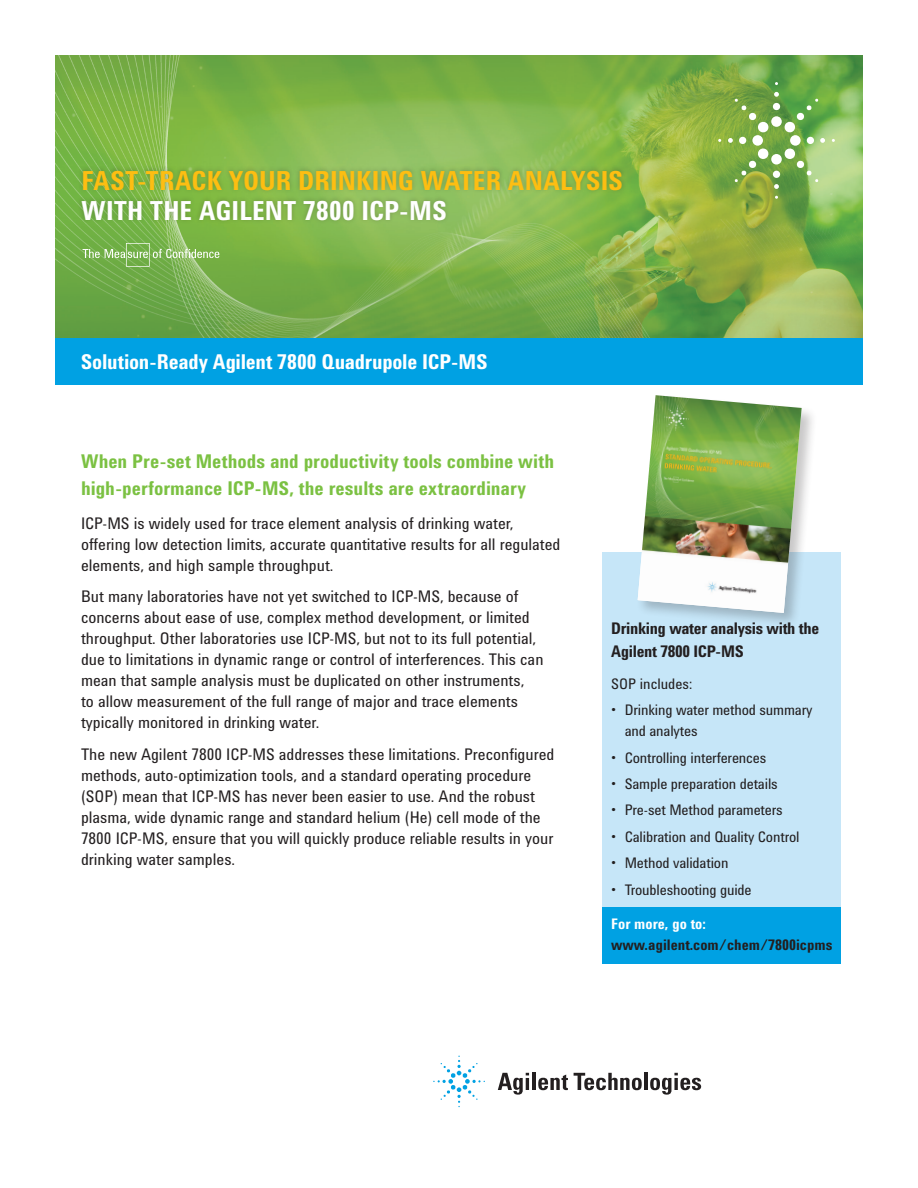
<style>
.page{position:relative;width:918px;height:1188px;background:#fff}
.page>*{position:absolute;margin:0;border:0;box-sizing:border-box;transform-origin:0 0}
.t1{font:700 27px "Agilent Condensed CFF";color:#fdbe12}
.t2{font:700 27px "Agilent Condensed CFF";letter-spacing:.015em;color:#fff}
.t3{font:700 21px "Agilent Condensed CFF";letter-spacing:-.01em;color:#fff}
.t4{font:700 19.5px/27px "Agilent Condensed CFF";color:#7bc142}
.t5{font:16.5px/21px "Agilent Condensed CFF";color:#231f20}
.t6{font:700 16.5px/22.5px "Agilent Condensed CFF";letter-spacing:-.02em;color:#231f20}
.t7{font:15px/21px "Agilent Condensed CFF";letter-spacing:-.01em;color:#231f20}
.t8{font:700 15px "Agilent Condensed CFF";color:#231f20}
.t9{font:700 15px "Agilent Condensed CFF";color:#fff}
</style>
<div class="page">
<img style="left:55px;top:55px;width:808px;height:284px">
<div style="left:603px;top:552px;width:238px;height:356px;background:#c6e6f8"></div>
<div style="left:603px;top:908px;width:238px;height:56px;background:#00a1e3"></div>
<div style="left:77px;top:165px;width:550px;height:60px;background:#231f20;opacity:.25"></div>
<div style="left:55px;top:339px;width:808px;height:46px;background:#00a1e3"></div>
<div style="left:636px;top:394px;width:181px;height:235px;background:#231f20;opacity:.25"></div>
<img style="left:638px;top:395px;width:164px;height:218px">
<svg style="left:728px;top:92px;width:97px;height:97px;background:#87b460"></svg>
<svg style="left:498px;top:1073px;width:31px;height:22px"></svg>
<hr style="left:532px;top:1073px;width:4px;height:17px;background:#231f20">
<svg style="left:538px;top:1075px;width:30px;height:15px"></svg>
<svg style="left:574px;top:1073px;width:68px;height:17px"></svg>
<hr style="left:644px;top:1073px;width:4px;height:17px;background:#231f20">
<svg style="left:650px;top:1073px;width:51px;height:22px"></svg>
<svg style="left:433px;top:1056px;width:52px;height:51px"></svg>
<svg style="left:83px;top:243px;width:136px;height:24px;background:#89bc64"></svg>
<h1 class="t1" style="left:81px;top:160px;width:543px">FAST-TRACK YOUR DRINKING WATER ANALYSIS</h1>
<h1 class="t2" style="left:81px;top:190px;width:367px">WITH THE AGILENT 7800 ICP-MS</h1>
<p class="t3" style="left:81px;top:346px;width:409px">Solution-Ready Agilent 7800 Quadrupole ICP-MS</p>
<p class="t4" style="left:81px;top:447px;width:475px">When Pre-set Methods and productivity tools combine with high-performance ICP-MS, the results are extraordinary</p>
<p class="t5" style="left:81px;top:512px;width:481px">ICP-MS is widely used for trace element analysis of drinking water, offering low detection limits, accurate quantitative results for all regulated elements, and high sample throughput.</p>
<p class="t5" style="left:81px;top:586px;width:464px">But many laboratories have not yet switched to ICP-MS, because of concerns about ease of use, complex method development, or limited throughput. Other laboratories use ICP-MS, but not to its full potential, due to limitations in dynamic range or control of interferences. This can mean that sample analysis must be duplicated on other instruments,<br>to allow measurement of the full range of major and trace elements typically monitored in drinking water.</p>
<p class="t5" style="left:81px;top:743px;width:475px">The new Agilent 7800 ICP-MS addresses these limitations. Preconfigured methods, auto-optimization tools, and a standard operating procedure (SOP) mean that ICP-MS has never been easier to use. And the robust plasma, wide dynamic range and standard helium (He) cell mode of the 7800 ICP-MS, ensure that you will quickly produce reliable results in your drinking water samples.</p>
<p class="t6" style="left:611px;top:617px;width:210px">Drinking water analysis with the<br>Agilent 7800 ICP-MS</p>
<p class="t7" style="left:611px;top:672px;width:83px">SOP includes:</p>
<p class="t7" style="left:625px;top:699px;width:189px;text-indent:-14px">• Drinking water method summary and analytes</p>
<p class="t7" style="left:611px;top:746px;width:157px">• Controlling interferences</p>
<p class="t7" style="left:611px;top:773px;width:168px">• Sample preparation details</p>
<p class="t7" style="left:611px;top:799px;width:173px">• Pre-set Method parameters</p>
<p class="t7" style="left:611px;top:825px;width:190px">• Calibration and Quality Control</p>
<p class="t7" style="left:611px;top:852px;width:119px">• Method validation</p>
<p class="t7" style="left:611px;top:878px;width:142px">• Troubleshooting guide</p>
<p class="t9" style="left:611px;top:913px;width:96px">For more, go to:</p>
<p class="t8" style="left:611px;top:934px;width:223px">www.agilent.com/chem/7800icpms</p>
</div>
